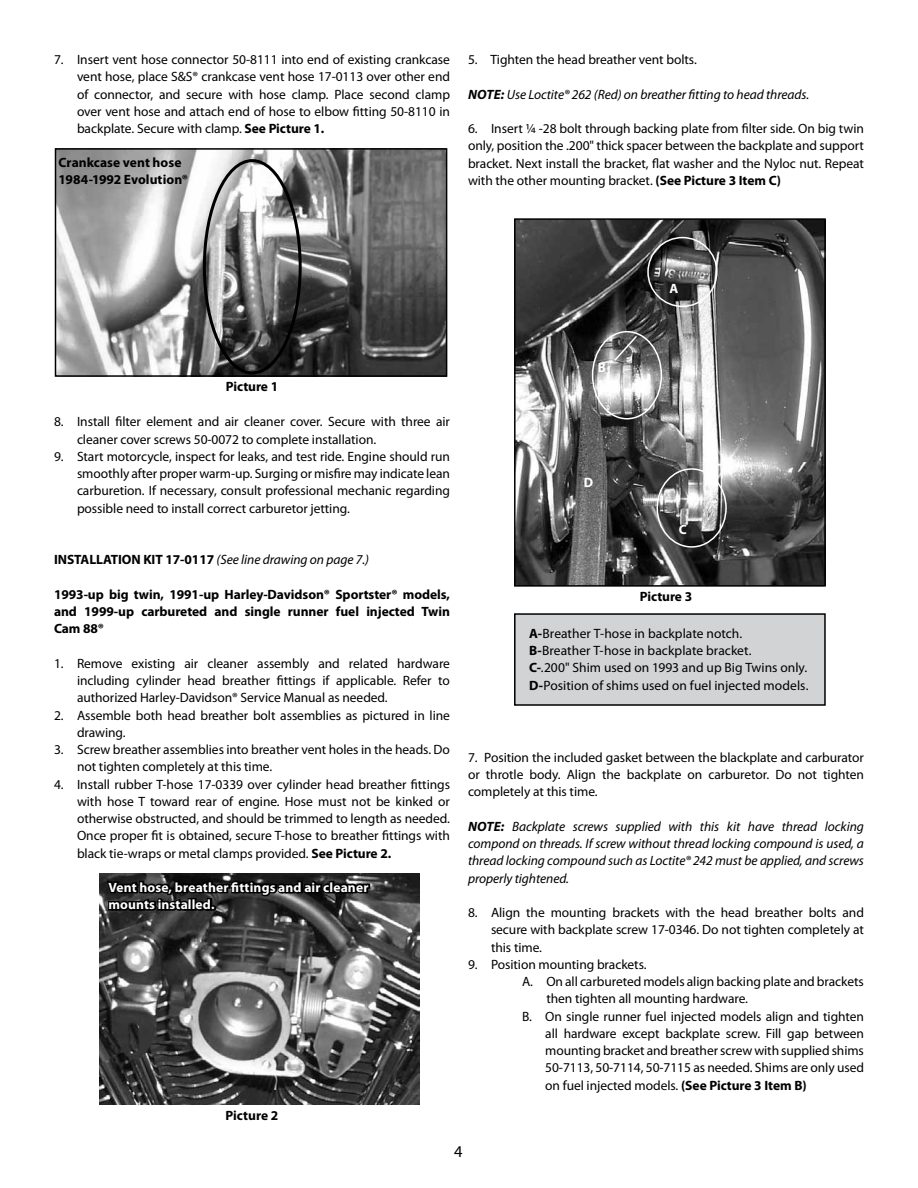
<style>
.page{position:relative;width:918px;height:1188px;background:#fff}
.page>*{position:absolute;margin:0;border:0;box-sizing:border-box;transform-origin:0 0}
.t1{font:16.5px "Myriad Pro";color:#000}
.t2{font:13.5px/17.2px "Myriad Pro";letter-spacing:-.005em;color:#000;text-align:justify}
.t3{font:italic 13.5px/17.2px "Myriad Pro";letter-spacing:-.005em;color:#000;text-align:justify}
.t4{font:700 13.5px/17.2px "Myriad Pro";letter-spacing:-.005em;color:#000;text-align:justify}
.t5{font:700 13.5px/17.2px "Myriad Pro";letter-spacing:.01em;color:#fff}
.s1{font-weight:700}
.s2{font-weight:700;font-style:normal}
</style>
<div class="page">
<img style="left:58px;top:151px;width:386px;height:223px">
<div style="left:55px;top:148px;width:392px;height:229px;border:2px solid #000"></div>
<div style="left:203px;top:159px;width:99px;height:215px;border:3px solid #000;border-radius:50%"></div>
<img style="left:99px;top:873px;width:320px;height:232px">
<svg style="left:105px;top:873px;width:267px;height:88px;background:#3c3c3c"></svg>
<img style="left:517px;top:221px;width:306px;height:363px">
<div style="left:514px;top:218px;width:312px;height:369px;border:2px solid #000"></div>
<div style="left:515px;top:614px;width:310px;height:91px;background:#d1d3d4"></div>
<div style="left:514px;top:613px;width:312px;height:93px;border:2px solid #000"></div>
<div style="left:647px;top:237px;width:71px;height:70px;border:2px solid #fff;border-radius:50%"></div>
<div style="left:656px;top:468px;width:71px;height:80px;border:2px solid #fff;border-radius:50%"></div>
<div style="left:592px;top:331px;width:70px;height:89px;border:2px solid #fff;border-radius:50%"></div>
<svg style="left:613px;top:334px;width:26px;height:28px"></svg>
<p class="t2" style="left:77px;top:51px;width:375px;text-indent:-23px">7. Insert vent hose connector 50-8111 into end of existing crankcase vent hose, place S&amp;S® crankcase vent hose 17-0113 over other end of connector, and secure with hose clamp. Place second clamp over vent hose and attach end of hose to elbow fitting 50-8110 in backplate. Secure with clamp. <span class="s1">See Picture 1.</span></p>
<p class="t4" style="left:59px;top:153px;width:131px">Crankcase vent hose<br>1984-1992 Evolution®</p>
<p class="t2" style="left:468px;top:51px;width:230px">5. Tighten the head breather vent bolts.</p>
<p class="t3" style="left:468px;top:85px;width:343px"><span class="s1">NOTE:</span> Use Loctite® 262 (Red) on breather fitting to head threads.</p>
<p class="t2" style="left:468px;top:120px;width:397px">6. Insert 1⁄4 -28 bolt through backing plate from filter side. On big twin only, position the .200" thick spacer between the backplate and support bracket. Next install the bracket, flat washer and the Nyloc nut. Repeat with the other mounting bracket. <span class="s1">(See Picture 3 Item C)</span></p>
<p class="t5" style="left:670px;top:280px;width:10px">A</p>
<p class="t4" style="left:226px;top:378px;width:54px">Picture 1</p>
<p class="t2" style="left:77px;top:413px;width:374px;text-indent:-23px">8. Install filter element and air cleaner cover. Secure with three air cleaner cover screws 50-0072 to complete installation.</p>
<p class="t2" style="left:77px;top:448px;width:375px;text-indent:-23px">9. Start motorcycle, inspect for leaks, and test ride. Engine should run smoothly after proper warm-up. Surging or misfire may indicate lean carburetion. If necessary, consult professional mechanic regarding possible need to install correct carburetor jetting.</p>
<p class="t3" style="left:54px;top:551px;width:317px"><span class="s2">INSTALLATION KIT 17-0117</span> (See line drawing on page 7.)</p>
<p class="t4" style="left:54px;top:585px;width:398px">1993-up big twin, 1991-up Harley-Davidson® Sportster® models, and 1999-up carbureted and single runner fuel injected Twin Cam 88®</p>
<p class="t2" style="left:77px;top:655px;width:375px;text-indent:-23px">1. Remove existing air cleaner assembly and related hardware including cylinder head breather fittings if applicable. Refer to authorized Harley-Davidson® Service Manual as needed.</p>
<p class="t2" style="left:77px;top:706px;width:375px;text-indent:-23px">2. Assemble both head breather bolt assemblies as pictured in line drawing.</p>
<p class="t2" style="left:77px;top:741px;width:375px;text-indent:-23px">3. Screw breather assemblies into breather vent holes in the heads. Do not tighten completely at this time.</p>
<p class="t2" style="left:77px;top:775px;width:375px;text-indent:-23px">4. Install rubber T-hose 17-0339 over cylinder head breather fittings with hose T toward rear of engine. Hose must not be kinked or otherwise obstructed, and should be trimmed to length as needed.<br>Once proper fit is obtained, secure T-hose to breather fittings with black tie-wraps or metal clamps provided. <span class="s1">See Picture 2.</span></p>
<p class="t5" style="left:108px;top:878px;width:262px">Vent hose, breather fittings and air cleaner mounts installed.</p>
<p class="t4" style="left:226px;top:1106px;width:54px">Picture 2</p>
<p class="t5" style="left:598px;top:358px;width:10px">B</p>
<p class="t5" style="left:584px;top:473px;width:11px">D</p>
<p class="t5" style="left:679px;top:520px;width:10px">C</p>
<p class="t4" style="left:640px;top:587px;width:54px">Picture 3</p>
<p class="t2" style="left:529px;top:625px;width:281px;text-align:left"><span class="s1">A-</span>Breather T-hose in backplate notch.<br><span class="s1">B-</span>Breather T-hose in backplate bracket.<br><span class="s1">C-</span>.200" Shim used on 1993 and up Big Twins only.<br><span class="s1">D-</span>Position of shims used on fuel injected models.</p>
<p class="t2" style="left:468px;top:749px;width:398px">7. Position the included gasket between the blackplate and carburator or throtle body. Align the backplate on carburetor. Do not tighten completely at this time.</p>
<p class="t3" style="left:468px;top:818px;width:397px"><span class="s1">NOTE:</span> Backplate screws supplied with this kit have thread locking compond on threads. If screw without thread locking compound is used, a thread locking compound such as Loctite® 242 must be applied, and screws properly tightened.</p>
<p class="t2" style="left:491px;top:904px;width:375px;text-indent:-23px">8. Align the mounting brackets with the head breather bolts and secure with backplate screw 17-0346. Do not tighten completely at this time.</p>
<p class="t2" style="left:468px;top:956px;width:180px">9. Position mounting brackets.</p>
<p class="t2" style="left:522px;top:973px;width:343px">A. On all carbureted models align backing plate and brackets</p>
<p class="t2" style="left:546px;top:990px;width:203px">then tighten all mounting hardware.</p>
<p class="t2" style="left:522px;top:1007px;width:344px">B. On single runner fuel injected models align and tighten</p>
<p class="t2" style="left:545px;top:1025px;width:320px">all hardware except backplate screw. Fill gap between</p>
<p class="t2" style="left:545px;top:1042px;width:320px">mounting bracket and breather screw with supplied shims</p>
<p class="t2" style="left:545px;top:1059px;width:320px">50-7113, 50-7114, 50-7115 as needed. Shims are only used</p>
<p class="t2" style="left:545px;top:1076px;width:263px">on fuel injected models. <span class="s1">(See Picture 3 Item B)</span></p>
<p class="t1" style="left:454px;top:1141px;width:10px">4</p>
</div>
